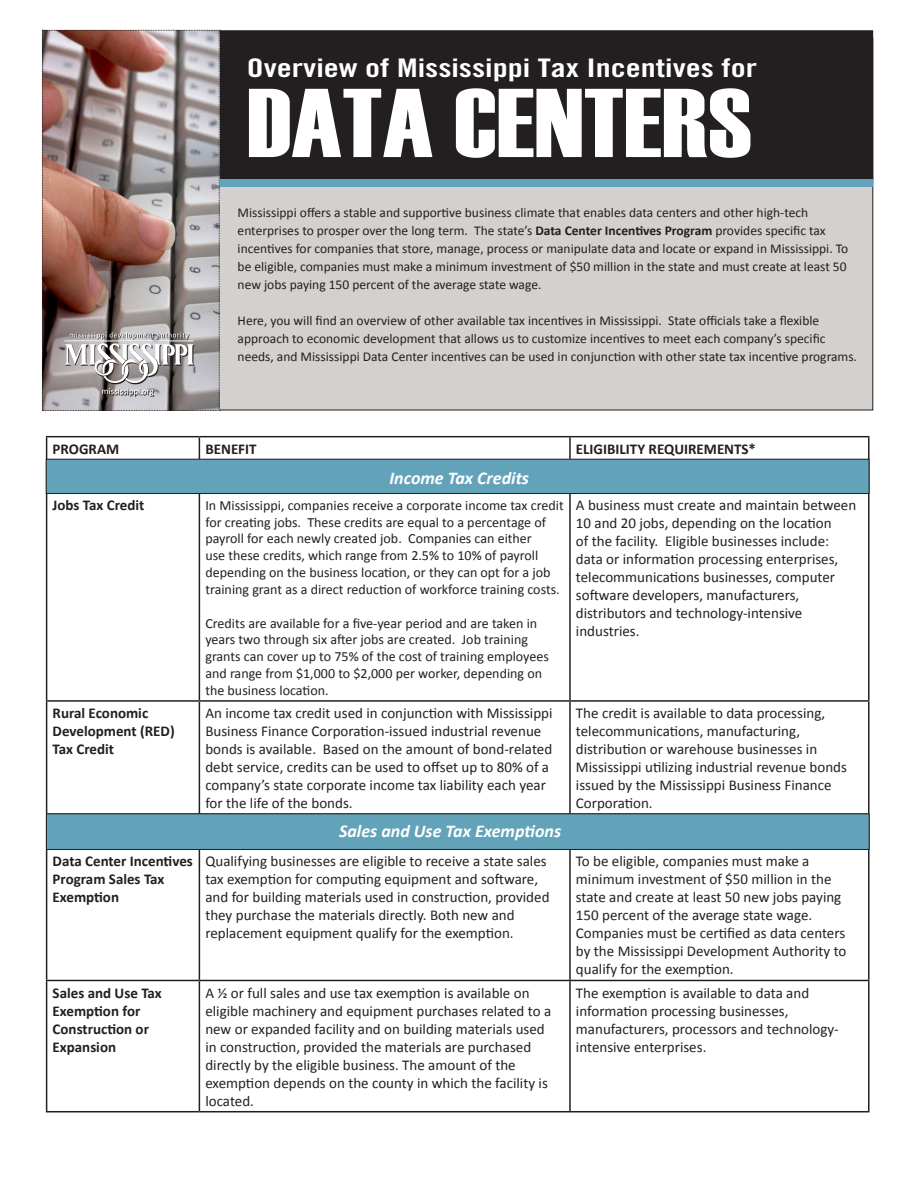
<style>
.page{position:relative;width:918px;height:1188px;background:#fff}
.page>*{position:absolute;margin:0;border:0;box-sizing:border-box;transform-origin:0 0}
.t1{font:97.5px "Haettenschweiler";color:#fff;scale:1.19 1}
.t2{font:25.65px "Trade Gothic Bold Cond Twenty";color:#fff;scale:1.32 1}
.t3{font:italic 700 18px "Calibri";color:#fff}
.t4{font:15px/18px "Calibri";color:#231f20}
.t5{font:700 15px/18px "Calibri";color:#231f20}
.t6{font:14.1px/16.8px "Calibri";color:#231f20}
.t7{font:13.5px/18px "Calibri";color:#231f20}
.s1{font-weight:700}
</style>
<div class="page">
<hr style="left:46px;top:436px;width:153px;height:1px;background:#231f20">
<svg style="left:46px;top:437px;width:1px;height:22px"></svg>
<hr style="left:199px;top:436px;width:371px;height:1px;background:#231f20">
<svg style="left:199px;top:437px;width:1px;height:22px"></svg>
<hr style="left:570px;top:436px;width:300px;height:1px;background:#231f20">
<hr style="left:569px;top:437px;width:2px;height:22px;background:#231f20">
<hr style="left:868px;top:437px;width:2px;height:22px;background:#231f20">
<hr style="left:570px;top:459px;width:300px;height:2px;background:#231f20">
<hr style="left:868px;top:461px;width:2px;height:31px;background:#231f20">
<hr style="left:46px;top:494px;width:1px;height:206px;background:#231f20">
<hr style="left:199px;top:494px;width:1px;height:206px;background:#231f20">
<hr style="left:570px;top:492px;width:300px;height:2px;background:#231f20">
<hr style="left:569px;top:494px;width:2px;height:206px;background:#231f20">
<hr style="left:868px;top:494px;width:2px;height:206px;background:#231f20">
<hr style="left:46px;top:700px;width:153px;height:2px;background:#231f20">
<hr style="left:46px;top:702px;width:1px;height:111px;background:#231f20">
<hr style="left:199px;top:700px;width:371px;height:2px;background:#231f20">
<hr style="left:199px;top:702px;width:1px;height:111px;background:#231f20">
<hr style="left:570px;top:700px;width:300px;height:2px;background:#231f20">
<hr style="left:569px;top:702px;width:2px;height:111px;background:#231f20">
<hr style="left:868px;top:702px;width:2px;height:111px;background:#231f20">
<hr style="left:46px;top:850px;width:1px;height:130px;background:#231f20">
<hr style="left:199px;top:850px;width:1px;height:130px;background:#231f20">
<hr style="left:569px;top:850px;width:2px;height:130px;background:#231f20">
<hr style="left:868px;top:850px;width:2px;height:130px;background:#231f20">
<hr style="left:46px;top:980px;width:153px;height:1px;background:#231f20">
<hr style="left:46px;top:981px;width:1px;height:130px;background:#231f20">
<hr style="left:199px;top:980px;width:371px;height:1px;background:#231f20">
<hr style="left:199px;top:981px;width:1px;height:130px;background:#231f20">
<hr style="left:570px;top:980px;width:300px;height:1px;background:#231f20">
<hr style="left:569px;top:981px;width:2px;height:130px;background:#231f20">
<hr style="left:868px;top:981px;width:2px;height:130px;background:#231f20">
<hr style="left:46px;top:1111px;width:153px;height:1px;background:#231f20">
<hr style="left:199px;top:1111px;width:371px;height:1px;background:#231f20">
<hr style="left:570px;top:1111px;width:300px;height:1px;background:#231f20">
<div style="left:62px;top:38px;width:811px;height:372px;background:#d3d0ce"></div>
<div style="left:63px;top:31px;width:809px;height:150px;background:#231f20"></div>
<div style="left:62px;top:30px;width:811px;height:151px;border:2px solid #231f20"></div>
<div style="left:219px;top:179px;width:654px;height:7px;background:#63a3b9"></div>
<img style="left:42px;top:30px;width:178px;height:381px">
<div style="left:46px;top:814px;width:823px;height:35px;background:#63a3b9"></div>
<div style="left:46px;top:813px;width:824px;height:37px;border:1px solid #231f20"></div>
<div style="left:46px;top:459px;width:823px;height:35px;background:#63a3b9"></div>
<div style="left:46px;top:459px;width:823px;height:35px;border:1px solid #231f20"></div>
<p class="t2" style="left:247px;top:52px;width:388px">Overview of Mississippi Tax Incentives for</p>
<p class="t1" style="left:247px;top:67px;width:426px">DATA CENTERS</p>
<p class="t7" style="left:238px;top:204px;width:612px">Mississippi offers a stable and supportive business climate that enables data centers and other high-tech enterprises to prosper over the long term. The state’s <span class="s1">Data Center Incentives Program</span> provides specific tax incentives for companies that store, manage, process or manipulate data and locate or expand in Mississippi. To be eligible, companies must make a minimum investment of $50 million in the state and must create at least 50 new jobs paying 150 percent of the average state wage.</p>
<p class="t7" style="left:238px;top:312px;width:621px">Here, you will find an overview of other available tax incentives in Mississippi. State officials take a flexible approach to economic development that allows us to customize incentives to meet each company’s specific needs, and Mississippi Data Center incentives can be used in conjunction with other state tax incentive programs.</p>
<p class="t5" style="left:53px;top:440px;width:68px">PROGRAM</p>
<p class="t5" style="left:205px;top:440px;width:53px">BENEFIT</p>
<p class="t5" style="left:576px;top:440px;width:182px">ELIGIBILITY REQUIREMENTS*</p>
<p class="t3" style="left:389px;top:466px;width:141px">Income Tax Credits</p>
<p class="t5" style="left:53px;top:496px;width:93px">Jobs Tax Credit</p>
<p class="t6" style="left:205px;top:497px;width:360px">In Mississippi, companies receive a corporate income tax credit for creating jobs. These credits are equal to a percentage of payroll for each newly created job. Companies can either<br>use these credits, which range from 2.5% to 10% of payroll depending on the business location, or they can opt for a job training grant as a direct reduction of workforce training costs.</p>
<p class="t6" style="left:205px;top:615px;width:345px">Credits are available for a five-year period and are taken in years two through six after jobs are created. Job training grants can cover up to 75% of the cost of training employees and range from $1,000 to $2,000 per worker, depending on the business location.</p>
<p class="t4" style="left:576px;top:496px;width:282px">A business must create and maintain between 10 and 20 jobs, depending on the location<br>of the facility. Eligible businesses include: data or information processing enterprises, telecommunications businesses, computer software developers, manufacturers, distributors and technology-intensive industries.</p>
<p class="t5" style="left:53px;top:704px;width:124px">Rural Economic<br>Development (RED)<br>Tax Credit</p>
<p class="t4" style="left:205px;top:704px;width:349px">An income tax credit used in conjunction with Mississippi Business Finance Corporation-issued industrial revenue bonds is available. Based on the amount of bond-related debt service, credits can be used to offset up to 80% of a company’s state corporate income tax liability each year for the life of the bonds.</p>
<p class="t4" style="left:576px;top:704px;width:273px">The credit is available to data processing, telecommunications, manufacturing, distribution or warehouse businesses in Mississippi utilizing industrial revenue bonds issued by the Mississippi Business Finance Corporation.</p>
<p class="t3" style="left:339px;top:820px;width:224px">Sales and Use Tax Exemptions</p>
<p class="t5" style="left:53px;top:852px;width:142px">Data Center Incentives<br>Program Sales Tax<br>Exemption</p>
<p class="t4" style="left:205px;top:853px;width:346px">Qualifying businesses are eligible to receive a state sales tax exemption for computing equipment and software, and for building materials used in construction, provided they purchase the materials directly. Both new and replacement equipment qualify for the exemption.</p>
<p class="t4" style="left:576px;top:853px;width:272px">To be eligible, companies must make a minimum investment of $50 million in the state and create at least 50 new jobs paying 150 percent of the average state wage.<br>Companies must be certified as data centers by the Mississippi Development Authority to qualify for the exemption.</p>
<p class="t5" style="left:53px;top:984px;width:111px">Sales and Use Tax<br>Exemption for<br>Construction or<br>Expansion</p>
<p class="t4" style="left:205px;top:984px;width:347px">A ½ or full sales and use tax exemption is available on eligible machinery and equipment purchases related to a new or expanded facility and on building materials used in construction, provided the materials are purchased directly by the eligible business. The amount of the exemption depends on the county in which the facility is located.</p>
<p class="t4" style="left:576px;top:984px;width:264px">The exemption is available to data and information processing businesses, manufacturers, processors and technology&shy;intensive enterprises.</p>
</div>
